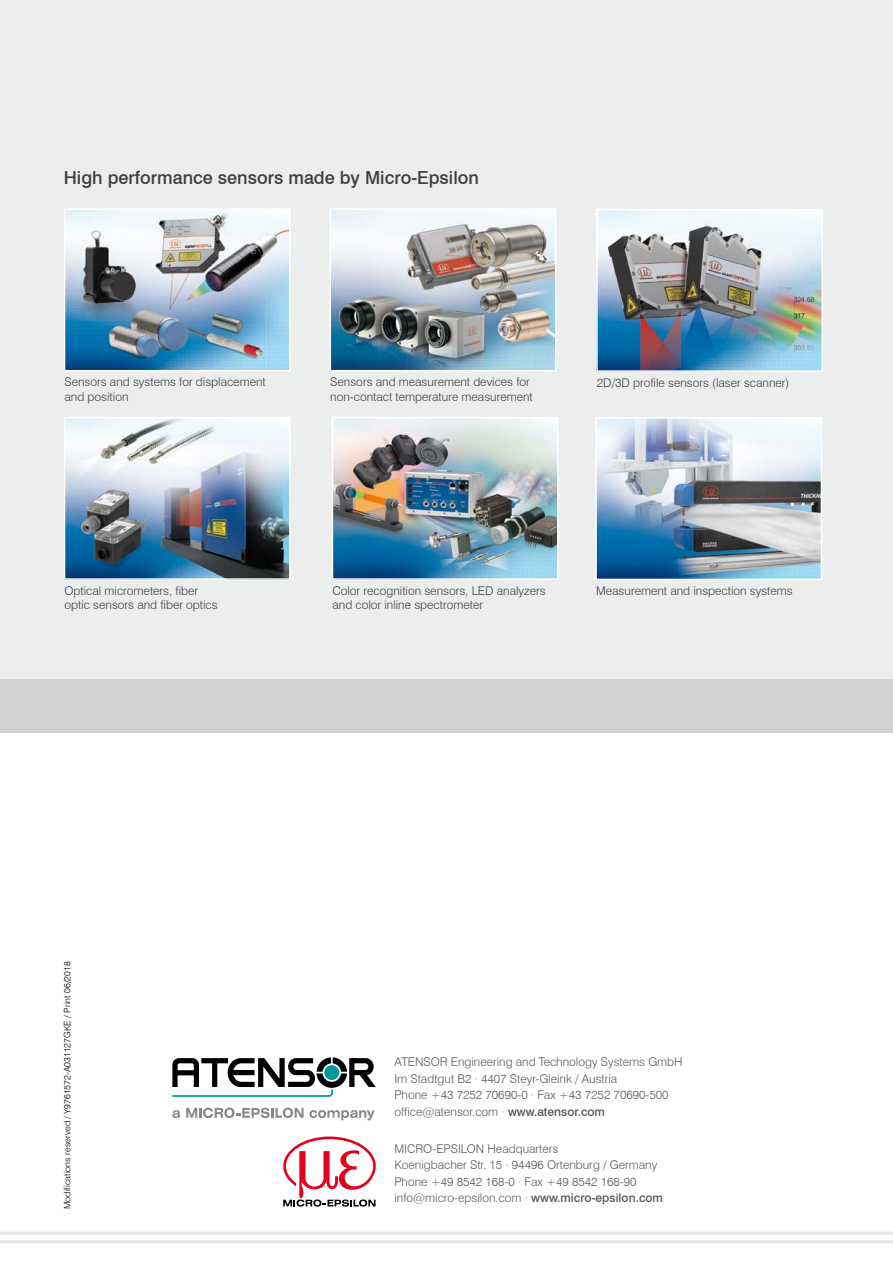
<style>
.page{position:relative;width:893px;height:1263px;background:#fff}
.page>*{position:absolute;margin:0;border:0;box-sizing:border-box;transform-origin:0 0}
.t1{font:500 18px "Swiss 721 BT";color:#3e3d40}
.t2{font:300 12px/16.5px "Swiss 721 BT";color:#58585a}
.t3{font:300 12px/14.4px "Swiss 721 BT";color:#3e3d40}
.t4{font:300 9px "Swiss 721 BT";color:#000}
.s1{font-weight:500}
</style>
<div class="page">
<hr style="left:0;top:1240px;width:893px;height:3px;background:#e3e4e4">
<hr style="left:0;top:1232px;width:893px;height:3px;background:#e3e4e4">
<svg style="left:283px;top:1136px;width:93px;height:70px"></svg>
<div style="left:0;top:0;width:893px;height:727px;background:#eceded"></div>
<img style="left:67px;top:211px;width:221px;height:157px">
<div style="left:64px;top:208px;width:227px;height:163px;border:2px solid #fff"></div>
<img style="left:333px;top:211px;width:220px;height:157px">
<div style="left:330px;top:208px;width:226px;height:163px;border:2px solid #fff"></div>
<img style="left:598px;top:420px;width:221px;height:157px">
<div style="left:595px;top:417px;width:227px;height:163px;border:2px solid #fff"></div>
<img style="left:67px;top:420px;width:221px;height:157px">
<div style="left:64px;top:417px;width:227px;height:163px;border:2px solid #fff"></div>
<img style="left:335px;top:420px;width:221px;height:157px">
<div style="left:332px;top:417px;width:227px;height:163px;border:2px solid #fff"></div>
<img style="left:599px;top:212px;width:221px;height:157px">
<div style="left:596px;top:209px;width:227px;height:163px;border:2px solid #fff"></div>
<div style="left:0;top:679px;width:893px;height:53px;background:#d0d1d2"></div>
<svg style="left:172px;top:1057px;width:204px;height:40px"></svg>
<svg style="left:172px;top:1110px;width:8px;height:8px"></svg>
<svg style="left:186px;top:1107px;width:117px;height:11px"></svg>
<svg style="left:309px;top:1110px;width:66px;height:10px"></svg>
<div style="left:324px;top:1065px;width:15px;height:15px;background:#009898;border-radius:50%"></div>
<h1 class="t1" style="left:64px;top:166px;width:417px">High performance sensors made by Micro-Epsilon</h1>
<p class="t3" style="left:65px;top:375px;width:203px">Sensors and systems for displacement and position</p>
<p class="t3" style="left:330px;top:375px;width:204px">Sensors and measurement devices for non-contact temperature measurement</p>
<p class="t3" style="left:597px;top:376px;width:194px">2D/3D profile sensors (laser scanner)</p>
<p class="t3" style="left:65px;top:583px;width:135px">Optical micrometers, fiber</p>
<p class="t3" style="left:596px;top:583px;width:198px">Measurement and inspection systems</p>
<p class="t3" style="left:65px;top:598px;width:155px">optic sensors and fiber optics</p>
<p class="t3" style="left:332px;top:583px;width:215px">Color recognition sensors, LED analyzers and color inline spectrometer</p>
<p class="t4" style="left:62px;top:1209px;width:249px;rotate:-90deg">Modifications reserved / Y9761572-A031127GKE / Print 06/2018</p>
<p class="t2" style="left:394px;top:1054px;width:290px">ATENSOR Engineering and Technology Systems GmbH Im Stadtgut B2 · 4407 Steyr-Gleink / Austria<br>Phone +43 7252 70690-0 · Fax +43 7252 70690-500 office@atensor.com · <span class="s1">www.atensor.com</span></p>
<p class="t2" style="left:394px;top:1140px;width:270px">MICRO-EPSILON Headquarters<br>Koenigbacher Str. 15 ∙ 94496 Ortenburg / Germany Phone +49 8542 168-0 ∙ Fax +49 8542 168-90 info@micro-epsilon.com ∙ <span class="s1">www.micro-epsilon.com</span></p>
</div>
